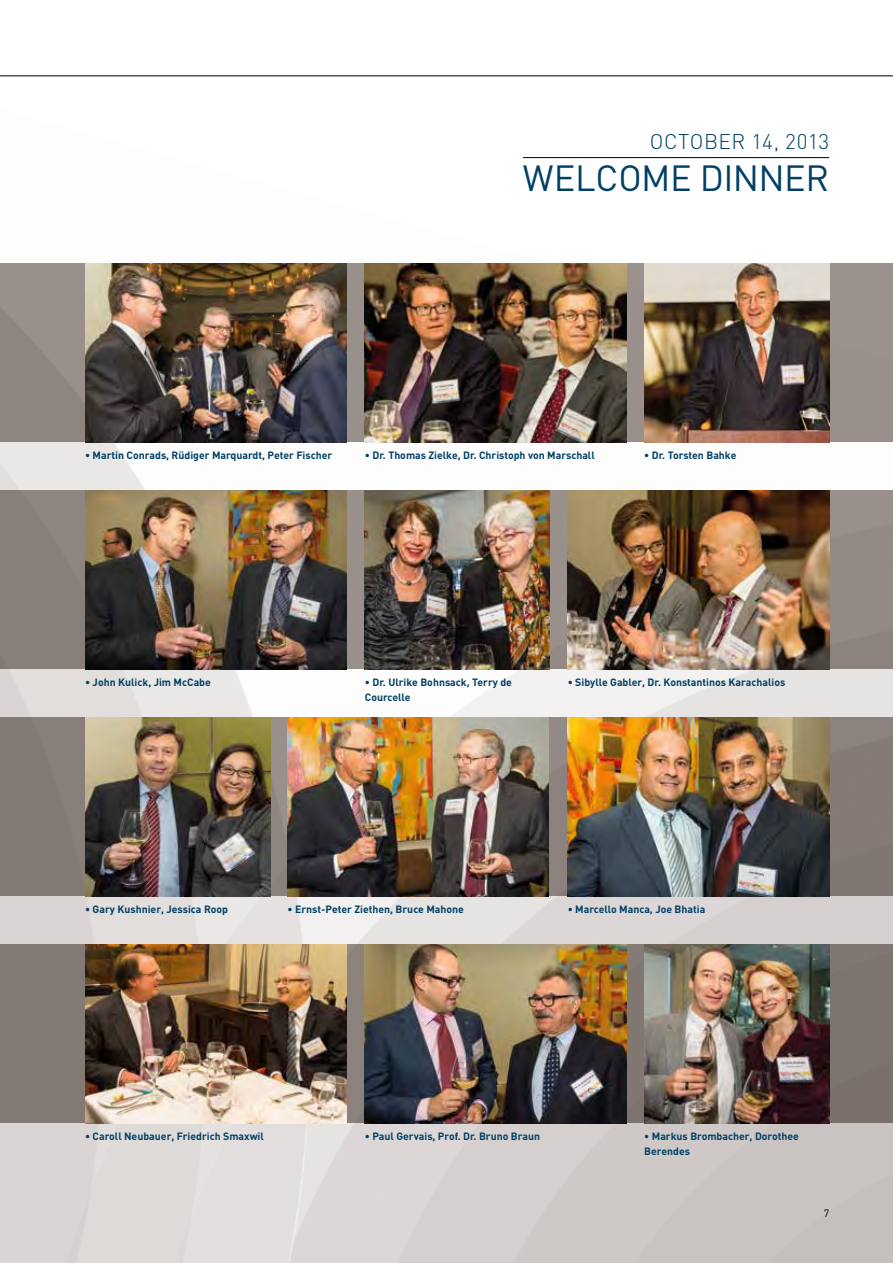
<style>
.page{position:relative;width:893px;height:1263px;background:#fff}
.page>*{position:absolute;margin:0;border:0;box-sizing:border-box;transform-origin:0 0}
.t1{font:36px "DIN";letter-spacing:-.01em;color:#004065}
.t2{font:300 21px "DIN";letter-spacing:.02em;color:#004065}
.t3{font:700 10.5px/15px "DIN";color:#004065}
.t4{font:10.5px "DIN";color:#000}
</style>
<div class="page">
<img style="left:0;top:157px;width:893px;height:1106px">
<img style="left:85px;top:718px;width:185px;height:178px">
<img style="left:287px;top:718px;width:262px;height:178px">
<img style="left:568px;top:718px;width:261px;height:178px">
<img style="left:365px;top:491px;width:185px;height:178px">
<img style="left:85px;top:491px;width:262px;height:178px">
<img style="left:568px;top:491px;width:261px;height:178px">
<img style="left:644px;top:264px;width:185px;height:178px">
<img style="left:365px;top:264px;width:261px;height:178px">
<img style="left:85px;top:264px;width:262px;height:178px">
<img style="left:365px;top:944px;width:261px;height:179px">
<img style="left:85px;top:944px;width:262px;height:179px">
<img style="left:644px;top:944px;width:185px;height:179px">
<hr style="left:523px;top:157px;width:306px;height:1px;background:#000">
<hr style="left:0;top:76px;width:893px;height:1px;background:#000">
<h2 class="t2" style="left:650px;top:128px;width:181px">OCTOBER 14, 2013</h2>
<h1 class="t1" style="left:523px;top:155px;width:308px">WELCOME DINNER</h1>
<p class="t3" style="left:85px;top:448px;width:249px">• Martin Conrads, Rüdiger Marquardt, Peter Fischer</p>
<p class="t3" style="left:365px;top:448px;width:231px">• Dr. Thomas Zielke, Dr. Christoph von Marschall</p>
<p class="t3" style="left:644px;top:448px;width:94px">• Dr. Torsten Bahke</p>
<p class="t3" style="left:85px;top:675px;width:127px">• John Kulick, Jim McCabe</p>
<p class="t3" style="left:365px;top:675px;width:149px">• Dr. Ulrike Bohnsack, Terry de<br>Courcelle</p>
<p class="t3" style="left:568px;top:675px;width:219px">• Sibylle Gabler, Dr. Konstantinos Karachalios</p>
<p class="t3" style="left:85px;top:902px;width:145px">• Gary Kushnier, Jessica Roop</p>
<p class="t3" style="left:287px;top:902px;width:178px">• Ernst-Peter Ziethen, Bruce Mahone</p>
<p class="t3" style="left:568px;top:902px;width:139px">• Marcello Manca, Joe Bhatia</p>
<p class="t3" style="left:85px;top:1129px;width:180px">• Caroll Neubauer, Friedrich Smaxwil</p>
<p class="t3" style="left:365px;top:1129px;width:177px">• Paul Gervais, Prof. Dr. Bruno Braun</p>
<p class="t3" style="left:644px;top:1129px;width:156px">• Markus Brombacher, Dorothee<br>Berendes</p>
<p class="t4" style="left:824px;top:1207px;width:7px">7</p>
</div>
